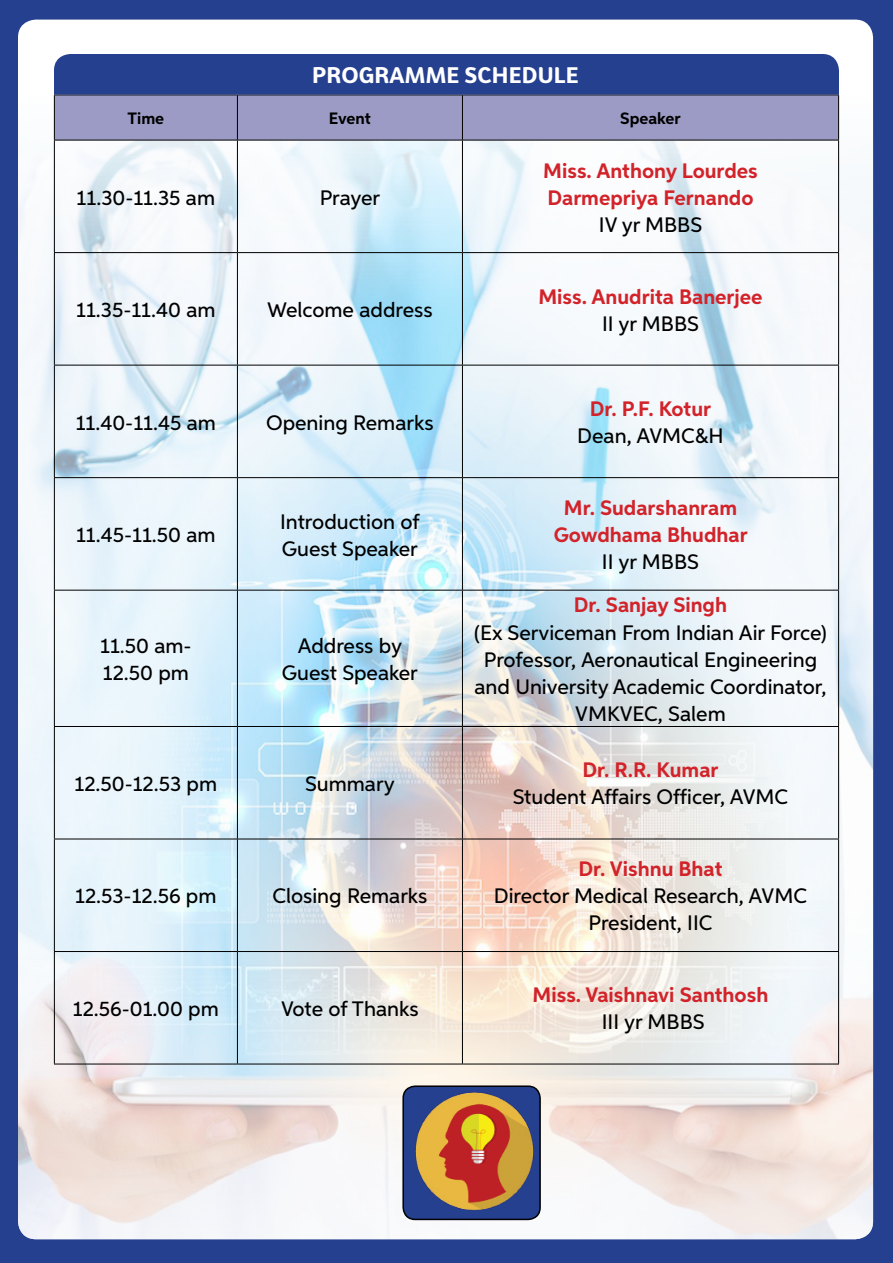
<style>
.page{position:relative;width:893px;height:1263px;background:#25408f}
.page>*{position:absolute;margin:0;border:0;box-sizing:border-box;transform-origin:0 0}
.t1{font:700 21.9px "Bw Surco";letter-spacing:.01em;color:#fff}
.t2{font:500 21px/27px "Aspira";color:#000;text-align:center}
.t3{font:700 21px/27px "Aspira";color:#d2232a}
.t4{font:700 16.5px "Aspira";color:#000}
</style>
<div class="page">
<div style="left:18px;top:20px;width:855px;height:1219px;background:#fff;border-radius:18px"></div>
<img style="left:18px;top:95px;width:855px;height:1144px">
<hr style="left:54px;top:140px;width:183px;height:1px;background:#000">
<hr style="left:54px;top:140px;width:1px;height:112px;background:#000">
<hr style="left:237px;top:140px;width:225px;height:1px;background:#000">
<hr style="left:237px;top:140px;width:1px;height:112px;background:#000">
<hr style="left:462px;top:140px;width:377px;height:1px;background:#000">
<hr style="left:462px;top:140px;width:1px;height:112px;background:#000">
<hr style="left:838px;top:140px;width:1px;height:112px;background:#000">
<hr style="left:54px;top:252px;width:183px;height:1px;background:#000">
<hr style="left:54px;top:253px;width:1px;height:112px;background:#000">
<hr style="left:237px;top:252px;width:225px;height:1px;background:#000">
<hr style="left:237px;top:253px;width:1px;height:112px;background:#000">
<hr style="left:462px;top:252px;width:377px;height:1px;background:#000">
<hr style="left:462px;top:253px;width:1px;height:112px;background:#000">
<hr style="left:838px;top:253px;width:1px;height:112px;background:#000">
<hr style="left:54px;top:365px;width:183px;height:1px;background:#000">
<hr style="left:54px;top:365px;width:1px;height:112px;background:#000">
<hr style="left:237px;top:365px;width:225px;height:1px;background:#000">
<hr style="left:237px;top:365px;width:1px;height:112px;background:#000">
<hr style="left:462px;top:365px;width:377px;height:1px;background:#000">
<hr style="left:462px;top:365px;width:1px;height:112px;background:#000">
<hr style="left:838px;top:365px;width:1px;height:112px;background:#000">
<hr style="left:54px;top:477px;width:183px;height:1px;background:#000">
<hr style="left:54px;top:478px;width:1px;height:112px;background:#000">
<hr style="left:237px;top:477px;width:225px;height:1px;background:#000">
<hr style="left:237px;top:478px;width:1px;height:112px;background:#000">
<hr style="left:462px;top:477px;width:377px;height:1px;background:#000">
<hr style="left:462px;top:478px;width:1px;height:112px;background:#000">
<hr style="left:838px;top:478px;width:1px;height:112px;background:#000">
<hr style="left:54px;top:590px;width:183px;height:1px;background:#000">
<hr style="left:54px;top:590px;width:1px;height:136px;background:#000">
<hr style="left:237px;top:590px;width:225px;height:1px;background:#000">
<hr style="left:237px;top:590px;width:1px;height:136px;background:#000">
<hr style="left:462px;top:590px;width:377px;height:1px;background:#000">
<hr style="left:462px;top:590px;width:1px;height:136px;background:#000">
<hr style="left:838px;top:590px;width:1px;height:136px;background:#000">
<hr style="left:54px;top:726px;width:183px;height:1px;background:#000">
<hr style="left:54px;top:727px;width:1px;height:112px;background:#000">
<hr style="left:237px;top:726px;width:225px;height:1px;background:#000">
<hr style="left:237px;top:727px;width:1px;height:112px;background:#000">
<hr style="left:462px;top:726px;width:377px;height:1px;background:#000">
<hr style="left:462px;top:727px;width:1px;height:112px;background:#000">
<hr style="left:838px;top:727px;width:1px;height:112px;background:#000">
<hr style="left:54px;top:839px;width:183px;height:1px;background:#000">
<hr style="left:54px;top:839px;width:1px;height:112px;background:#000">
<hr style="left:237px;top:839px;width:225px;height:1px;background:#000">
<hr style="left:237px;top:839px;width:1px;height:112px;background:#000">
<hr style="left:462px;top:839px;width:377px;height:1px;background:#000">
<hr style="left:462px;top:839px;width:1px;height:112px;background:#000">
<hr style="left:838px;top:839px;width:1px;height:112px;background:#000">
<hr style="left:54px;top:951px;width:183px;height:1px;background:#000">
<hr style="left:54px;top:952px;width:1px;height:112px;background:#000">
<hr style="left:237px;top:951px;width:225px;height:1px;background:#000">
<hr style="left:237px;top:952px;width:1px;height:112px;background:#000">
<hr style="left:462px;top:951px;width:377px;height:1px;background:#000">
<hr style="left:462px;top:952px;width:1px;height:112px;background:#000">
<hr style="left:838px;top:952px;width:1px;height:112px;background:#000">
<hr style="left:54px;top:1064px;width:183px;height:1px;background:#000">
<hr style="left:237px;top:1064px;width:225px;height:1px;background:#000">
<hr style="left:462px;top:1064px;width:377px;height:1px;background:#000">
<img style="left:403px;top:1086px;width:137px;height:133px">
<div style="left:402px;top:1085px;width:139px;height:135px;border:2px solid #000;border-radius:12px"></div>
<svg style="left:54px;top:54px;width:785px;height:86px"></svg>
<p class="t1" style="left:312px;top:60px;width:16px">PROGR</p>
<p class="t1" style="left:390px;top:60px;width:134px">AMME SCHEDULE</p>
<p class="t4" style="left:128px;top:108px;width:38px">Time</p>
<p class="t4" style="left:329px;top:108px;width:43px">Event</p>
<p class="t4" style="left:620px;top:108px;width:62px">Speaker</p>
<p class="t2" style="left:77px;top:184px;width:140px">11.30-11.35 am</p>
<p class="t2" style="left:320px;top:184px;width:62px">Prayer</p>
<p class="t2" style="left:76px;top:296px;width:141px">11.35-11.40 am</p>
<p class="t2" style="left:267px;top:296px;width:167px">Welcome address</p>
<p class="t2" style="left:76px;top:409px;width:142px">11.40-11.45 am</p>
<p class="t2" style="left:266px;top:409px;width:169px">Opening Remarks</p>
<p class="t2" style="left:76px;top:521px;width:141px">11.45-11.50 am</p>
<p class="t2" style="left:280px;top:508px;width:141px;text-align:left">Introduction of<br>Guest Speaker</p>
<p class="t2" style="left:100px;top:632px;width:93px;text-align:left">11.50 am-<br>12.50 pm</p>
<p class="t2" style="left:282px;top:632px;width:138px">Address by<br>Guest Speaker</p>
<p class="t2" style="left:75px;top:770px;width:144px">12.50-12.53 pm</p>
<p class="t2" style="left:305px;top:770px;width:91px">Summary</p>
<p class="t2" style="left:75px;top:883px;width:143px">12.53-12.56 pm</p>
<p class="t2" style="left:272px;top:883px;width:157px">Closing Remarks</p>
<p class="t2" style="left:73px;top:995px;width:147px">12.56-01.00 pm</p>
<p class="t2" style="left:281px;top:995px;width:139px">Vote of Thanks</p>
<p class="t3" style="left:543px;top:157px;width:216px">Miss. Anthony Lourdes<br>Darmepriya Fernando</p>
<p class="t2" style="left:599px;top:211px;width:105px">IV yr MBBS</p>
<p class="t3" style="left:538px;top:283px;width:226px">Miss. Anudrita Banerjee</p>
<p class="t2" style="left:602px;top:310px;width:98px">II yr MBBS</p>
<p class="t3" style="left:590px;top:395px;width:123px">Dr. P.F. Kotur</p>
<p class="t2" style="left:577px;top:422px;width:148px">Dean, AVMC&amp;H</p>
<p class="t3" style="left:554px;top:494px;width:196px;text-align:center">Mr. Sudarshanram<br>Gowdhama Bhudhar</p>
<p class="t2" style="left:602px;top:548px;width:98px">II yr MBBS</p>
<p class="t3" style="left:574px;top:592px;width:155px">Dr. Sanjay Singh</p>
<p class="t2" style="left:474px;top:619px;width:354px">(Ex Serviceman From Indian Air Force)<br>Professor, Aeronautical Engineering and University Academic Coordinator,<br>VMKVEC, Salem</p>
<p class="t3" style="left:582px;top:757px;width:138px">Dr. R.R. Kumar</p>
<p class="t2" style="left:513px;top:784px;width:277px">Student Affairs Officer, AVMC</p>
<p class="t3" style="left:578px;top:856px;width:146px">Dr. Vishnu Bhat</p>
<p class="t2" style="left:494px;top:883px;width:315px">Director Medical Research, AVMC<br>President, IIC</p>
<p class="t3" style="left:533px;top:982px;width:237px">Miss. Vaishnavi Santhosh</p>
<p class="t2" style="left:602px;top:1009px;width:104px">III yr MBBS</p>
</div>
